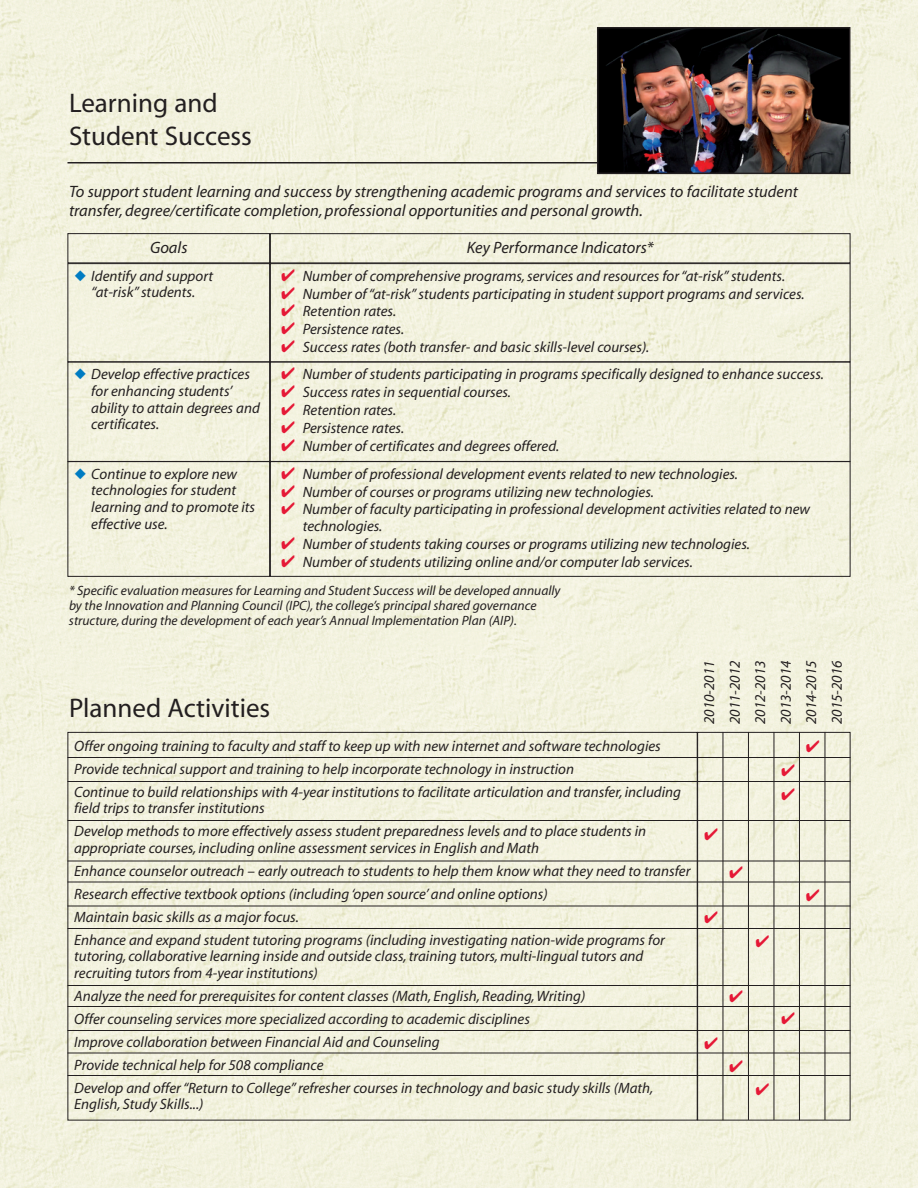
<style>
.page{position:relative;width:918px;height:1188px;background:#fff}
.page>*{position:absolute;margin:0;border:0;box-sizing:border-box;transform-origin:0 0}
.t1{font:27px/32.4px "Myriad";color:#231f20}
.t2{font:italic 16.5px/19.5px "Myriad";color:#231f20}
.t3{font:italic 15px/23px "Myriad";color:#231f20}
.t4{font:italic 13.5px/15px "Myriad";color:#231f20}
.s1{color:#007cc2}
.s2{color:#e51836}
</style>
<div class="page">
<img style="left:0;top:0;width:918px;height:1188px">
<div style="left:697px;top:732px;width:153px;height:388px;border:1px solid #231f20"></div>
<hr style="left:68px;top:162px;width:782px;height:2px;background:#231f20">
<img style="left:600px;top:30px;width:247px;height:141px">
<div style="left:597px;top:27px;width:253px;height:147px;border:2px solid #231f20"></div>
<hr style="left:68px;top:757px;width:782px;height:1px;background:#231f20">
<hr style="left:68px;top:781px;width:782px;height:1px;background:#231f20">
<hr style="left:68px;top:820px;width:782px;height:1px;background:#231f20">
<hr style="left:68px;top:861px;width:782px;height:1px;background:#231f20">
<hr style="left:68px;top:882px;width:782px;height:1px;background:#231f20">
<hr style="left:68px;top:906px;width:782px;height:1px;background:#231f20">
<hr style="left:68px;top:928px;width:782px;height:1px;background:#231f20">
<hr style="left:68px;top:1075px;width:782px;height:1px;background:#231f20">
<hr style="left:68px;top:985px;width:782px;height:1px;background:#231f20">
<hr style="left:68px;top:1006px;width:782px;height:1px;background:#231f20">
<hr style="left:68px;top:1030px;width:782px;height:1px;background:#231f20">
<hr style="left:68px;top:1053px;width:782px;height:1px;background:#231f20">
<hr style="left:723px;top:732px;width:1px;height:388px;background:#231f20">
<hr style="left:748px;top:732px;width:1px;height:388px;background:#231f20">
<hr style="left:774px;top:732px;width:1px;height:388px;background:#231f20">
<hr style="left:799px;top:732px;width:1px;height:388px;background:#231f20">
<hr style="left:825px;top:732px;width:1px;height:388px;background:#231f20">
<div style="left:68px;top:233px;width:202px;height:30px;border:1px solid #231f20"></div>
<div style="left:270px;top:233px;width:580px;height:30px;border:1px solid #231f20"></div>
<div style="left:68px;top:263px;width:202px;height:99px;border:1px solid #231f20"></div>
<div style="left:270px;top:263px;width:580px;height:99px;border:1px solid #231f20"></div>
<div style="left:68px;top:461px;width:202px;height:116px;border:1px solid #231f20"></div>
<div style="left:270px;top:461px;width:580px;height:116px;border:1px solid #231f20"></div>
<svg style="left:806px;top:741px;width:13px;height:12px"></svg>
<svg style="left:782px;top:764px;width:12px;height:36px"></svg>
<svg style="left:705px;top:828px;width:12px;height:12px"></svg>
<svg style="left:730px;top:866px;width:13px;height:12px"></svg>
<svg style="left:806px;top:889px;width:13px;height:12px"></svg>
<svg style="left:705px;top:911px;width:12px;height:12px"></svg>
<svg style="left:756px;top:936px;width:13px;height:12px"></svg>
<svg style="left:730px;top:991px;width:13px;height:11px"></svg>
<svg style="left:782px;top:1012px;width:12px;height:12px"></svg>
<svg style="left:705px;top:1037px;width:12px;height:12px"></svg>
<svg style="left:730px;top:1060px;width:13px;height:12px"></svg>
<svg style="left:756px;top:1083px;width:13px;height:12px"></svg>
<h1 class="t1" style="left:69px;top:89px;width:185px">Learning and<br>Student Success</h1>
<p class="t2" style="left:69px;top:183px;width:731px">To support student learning and success by strengthening academic programs and services to facilitate student transfer, degree/certificate completion, professional opportunities and personal growth.</p>
<p class="t2" style="left:150px;top:239px;width:39px">Goals</p>
<p class="t2" style="left:467px;top:239px;width:188px">Key Performance Indicators*</p>
<p class="t3" style="left:74px;top:269px;width:140px;line-height:16.8px;text-align:center"><span class="s1">◆</span> Identify and support “at-risk” students.</p>
<p class="t3" style="left:281px;top:266px;width:505px"><span class="s2">✔</span> Number of comprehensive programs, services and resources for “at-risk” students.</p>
<p class="t3" style="left:281px;top:283px;width:525px"><span class="s2">✔</span> Number of “at-risk” students participating in student support programs and services.</p>
<p class="t3" style="left:281px;top:301px;width:116px"><span class="s2">✔</span> Retention rates.</p>
<p class="t3" style="left:281px;top:319px;width:124px"><span class="s2">✔</span> Persistence rates.</p>
<p class="t3" style="left:281px;top:337px;width:370px"><span class="s2">✔</span> Success rates (both transfer- and basic skills-level courses).</p>
<p class="t3" style="left:91px;top:367px;width:170px;line-height:16.8px;text-indent:-17px"><span class="s1">◆</span> Develop effective practices for enhancing students’ ability to attain degrees and certificates.</p>
<p class="t3" style="left:281px;top:364px;width:544px"><span class="s2">✔</span> Number of students participating in programs specifically designed to enhance success.</p>
<p class="t3" style="left:281px;top:382px;width:231px"><span class="s2">✔</span> Success rates in sequential courses.</p>
<p class="t3" style="left:281px;top:400px;width:116px"><span class="s2">✔</span> Retention rates.</p>
<p class="t3" style="left:281px;top:417px;width:124px"><span class="s2">✔</span> Persistence rates.</p>
<p class="t3" style="left:281px;top:435px;width:280px"><span class="s2">✔</span> Number of certificates and degrees offered.</p>
<p class="t3" style="left:91px;top:467px;width:165px;line-height:16.8px;text-indent:-17px"><span class="s1">◆</span> Continue to explore new technologies for student learning and to promote its effective use.</p>
<p class="t3" style="left:281px;top:464px;width:458px"><span class="s2">✔</span> Number of professional development events related to new technologies.</p>
<p class="t3" style="left:281px;top:481px;width:374px"><span class="s2">✔</span> Number of courses or programs utilizing new technologies.</p>
<p class="t3" style="left:303px;top:502px;width:509px;line-height:16.8px;text-indent:-22px"><span class="s2">✔</span> Number of faculty participating in professional development activities related to new technologies.</p>
<p class="t3" style="left:281px;top:534px;width:470px"><span class="s2">✔</span> Number of students taking courses or programs utilizing new technologies.</p>
<p class="t3" style="left:281px;top:552px;width:413px"><span class="s2">✔</span> Number of students utilizing online and/or computer lab services.</p>
<p class="t4" style="left:69px;top:584px;width:493px">* Specific evaluation measures for Learning and Student Success will be developed annually by the Innovation and Planning Council (IPC), the college’s principal shared governance structure, during the development of each year’s Annual Implementation Plan (AIP).</p>
<h1 class="t1" style="left:69px;top:694px;width:203px">Planned Activities</h1>
<p class="t3" style="left:74px;top:736px;width:608px">Offer ongoing training to faculty and staff to keep up with new internet and software technologies<br>Provide technical support and training to help incorporate technology in instruction<br>Continue to build relationships with 4-year institutions to facilitate articulation and transfer, including</p>
<p class="t3" style="left:74px;top:798px;width:573px">field trips to transfer institutions<br>Develop methods to more effectively assess student preparedness levels and to place students in</p>
<p class="t3" style="left:74px;top:838px;width:618px">appropriate courses, including online assessment services in English and Math<br>Enhance counselor outreach – early outreach to students to help them know what they need to transfer Research effective textbook options (including ‘open source’ and online options)<br>Maintain basic skills as a major focus.<br>Enhance and expand student tutoring programs (including investigating nation-wide programs for</p>
<p class="t3" style="left:74px;top:949px;width:571px;line-height:16.5px">tutoring, collaborative learning inside and outside class, training tutors, multi-lingual tutors and recruiting tutors from 4-year institutions)</p>
<p class="t3" style="left:74px;top:986px;width:581px">Analyze the need for prerequisites for content classes (Math, English, Reading, Writing)<br>Offer counseling services more specialized according to academic disciplines<br>Improve collaboration between Financial Aid and Counseling<br>Provide technical help for 508 compliance<br>Develop and offer “Return to College” refresher courses in technology and basic study skills (Math,</p>
<p class="t3" style="left:74px;top:1094px;width:131px">English, Study Skills...)</p>
<p class="t3" style="left:698px;top:724px;width:65px;line-height:25.5px;text-align:justify;rotate:-90deg">2010-2011<br>2011-2012<br>2012-2013<br>2013-2014<br>2014-2015<br>2015-2016</p>
</div>
